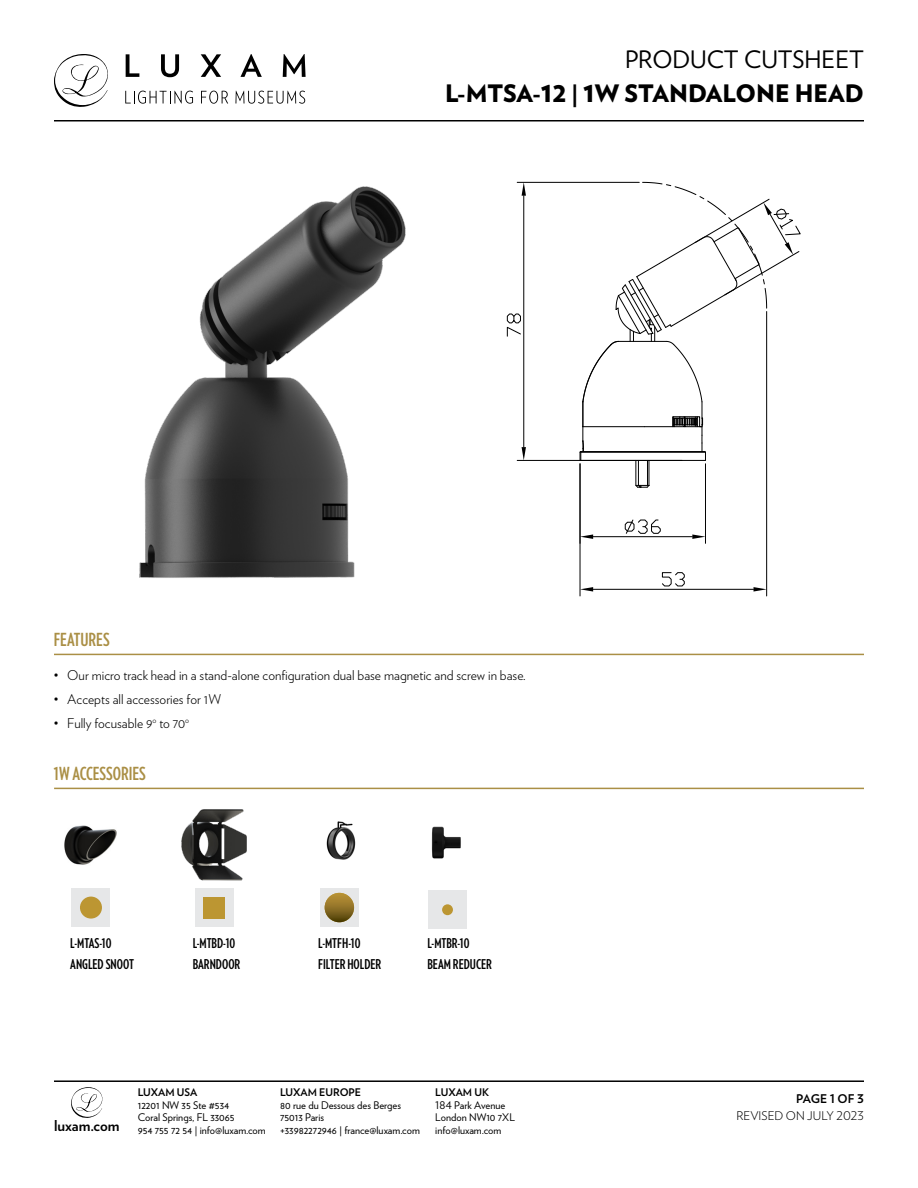
<style>
.page{position:relative;width:918px;height:1188px;background:#fff}
.page>*{position:absolute;margin:0;border:0;box-sizing:border-box;transform-origin:0 0}
.t1{font:900 24px/34.2px "Verlag";color:#000;text-align:right}
.t2{font:700 18px "Verlag Compressed";color:#aa8f45}
.t3{font:700 15px "Verlag";color:#000}
.t4{font:300 13.5px "Verlag";color:#000}
.t5{font:700 13.5px "Verlag Compressed";color:#000}
.t6{font:300 12px "Verlag";color:#000}
.t7{font:700 12px "Verlag";letter-spacing:-.015em;color:#000}
.t8{font:10.5px/12.6px "Verlag";color:#000}
.t9{font:700 10.5px "Verlag";color:#000}
.s1{font-weight:400}
.s2{font-size:28.5px}
</style>
<div class="page">
<svg style="left:54px;top:54px;width:54px;height:53px"></svg>
<svg style="left:126px;top:54px;width:13px;height:23px"></svg>
<svg style="left:161px;top:54px;width:18px;height:23px"></svg>
<svg style="left:201px;top:54px;width:20px;height:23px"></svg>
<svg style="left:240px;top:54px;width:22px;height:23px"></svg>
<svg style="left:283px;top:54px;width:23px;height:23px"></svg>
<svg style="left:125px;top:91px;width:68px;height:13px"></svg>
<svg style="left:201px;top:91px;width:27px;height:13px"></svg>
<svg style="left:235px;top:91px;width:70px;height:13px"></svg>
<hr style="left:54px;top:120px;width:810px;height:2px;background:#000">
<hr style="left:54px;top:1080px;width:810px;height:2px;background:#000">
<svg style="left:71px;top:1087px;width:31px;height:31px"></svg>
<hr style="left:54px;top:654px;width:810px;height:1px;background:#aa8f45">
<img style="left:139px;top:186px;width:267px;height:392px">
<svg style="left:579px;top:182px;width:222px;height:306px"></svg>
<hr style="left:705px;top:464px;width:1px;height:79px;background:#000">
<hr style="left:593px;top:536px;width:99px;height:1px;background:#000">
<svg style="left:692px;top:534px;width:13px;height:5px"></svg>
<svg style="left:581px;top:534px;width:12px;height:5px"></svg>
<svg style="left:625px;top:519px;width:36px;height:15px"></svg>
<hr style="left:580px;top:464px;width:1px;height:132px;background:#000">
<hr style="left:766px;top:312px;width:1px;height:284px;background:#000">
<hr style="left:593px;top:589px;width:161px;height:1px;background:#000">
<svg style="left:580px;top:587px;width:13px;height:5px"></svg>
<svg style="left:754px;top:587px;width:13px;height:5px"></svg>
<svg style="left:662px;top:572px;width:23px;height:14px"></svg>
<hr style="left:517px;top:460px;width:165px;height:1px;background:#000">
<hr style="left:517px;top:182px;width:122px;height:1px;background:#000">
<hr style="left:524px;top:196px;width:1px;height:251px;background:#000">
<svg style="left:522px;top:447px;width:4px;height:13px"></svg>
<svg style="left:522px;top:182px;width:4px;height:14px"></svg>
<svg style="left:507px;top:314px;width:14px;height:23px"></svg>
<img style="left:64px;top:825px;width:53px;height:40px">
<img style="left:181px;top:809px;width:66px;height:72px">
<div style="left:72px;top:888px;width:38px;height:39px;background:#e6e7e8"></div>
<div style="left:80px;top:897px;width:22px;height:22px;background:#bc9632;border-radius:50%"></div>
<div style="left:195px;top:888px;width:38px;height:39px;background:#e6e7e8"></div>
<div style="left:203px;top:897px;width:22px;height:22px;background:#bc9632"></div>
<hr style="left:54px;top:788px;width:810px;height:1px;background:#aa8f45">
<div style="left:320px;top:888px;width:39px;height:39px;background:#e6e7e8"></div>
<img style="left:325px;top:893px;width:29px;height:29px;border-radius:15px">
<img style="left:326px;top:821px;width:30px;height:39px">
<div style="left:428px;top:891px;width:39px;height:38px;background:#e6e7e8"></div>
<div style="left:442px;top:904px;width:11px;height:11px;background:#bc9632;border-radius:50%"></div>
<img style="left:431px;top:826px;width:30px;height:33px">
<h1 class="t1" style="left:445px;top:41px;width:421px"><span class="s1">PRODUCT CUTSHEET<br></span>L-MTSA-<span class="s2">12</span> | <span class="s2">1</span>W STANDALONE HEAD</h1>
<p class="t2" style="left:54px;top:627px;width:57px">FEATURES</p>
<p class="t4" style="left:54px;top:665px;width:473px">• Our micro track head in a stand-alone configuration dual base magnetic and screw in base.</p>
<p class="t4" style="left:54px;top:689px;width:169px">• Accepts all accessories for 1W</p>
<p class="t4" style="left:54px;top:713px;width:137px">• Fully focusable 9<sup>o</sup> to 70<sup>o</sup></p>
<p class="t2" style="left:54px;top:760px;width:93px">1W ACCESSORIES</p>
<p class="t5" style="left:70px;top:934px;width:43px">L-MTAS-10</p>
<p class="t5" style="left:70px;top:955px;width:65px">ANGLED SNOOT</p>
<p class="t5" style="left:193px;top:934px;width:44px">L-MTBD-10</p>
<p class="t5" style="left:193px;top:955px;width:49px">BARNDOOR</p>
<p class="t5" style="left:318px;top:934px;width:44px">L-MTFH-10</p>
<p class="t5" style="left:318px;top:955px;width:65px">FILTER HOLDER</p>
<p class="t5" style="left:428px;top:934px;width:44px">L-MTBR-10</p>
<p class="t5" style="left:428px;top:955px;width:66px">BEAM REDUCER</p>
<p class="t9" style="left:138px;top:1084px;width:61px">LUXAM USA</p>
<p class="t8" style="left:138px;top:1098px;width:130px">12201 NW 35 Ste #534<br>Coral Springs, FL 33065<br>954 755 72 54 | info@luxam.com</p>
<p class="t9" style="left:280px;top:1084px;width:83px">LUXAM EUROPE</p>
<p class="t8" style="left:280px;top:1098px;width:123px">80 rue du Dessous des Berges<br>75013 Paris</p>
<h3 class="t3" style="left:54px;top:1114px;width:67px">luxam.com</h3>
<p class="t8" style="left:280px;top:1123px;width:141px">+33982272946 | france@luxam.com</p>
<p class="t9" style="left:435px;top:1084px;width:55px">LUXAM UK</p>
<p class="t8" style="left:435px;top:1098px;width:81px">184 Park Avenue<br>London NW10 7XL info@luxam.com</p>
<p class="t7" style="left:796px;top:1089px;width:69px">PAGE 1 OF 3</p>
<p class="t6" style="left:737px;top:1107px;width:129px">REVISED ON JULY 2023</p>
</div>
